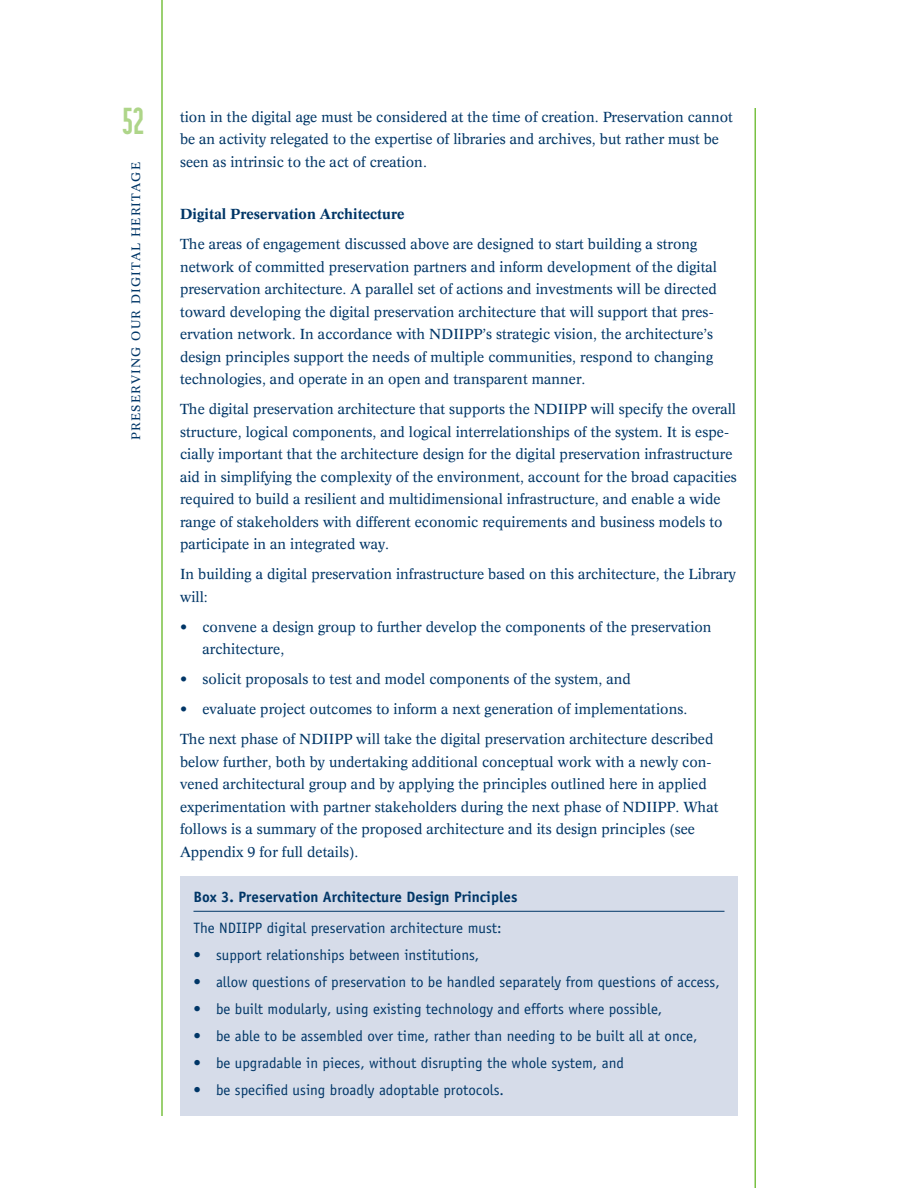
<style>
.page{position:relative;width:918px;height:1188px;background:#fff}
.page>*{position:absolute;margin:0;border:0;box-sizing:border-box;transform-origin:0 0}
.t1{font:900 45px "Modula";color:#aed589}
.t2{font:15px "Officina Sans";color:#003667}
.t3{font:700 15px "Officina Sans";color:#003667}
.t4{font:14.25px/22.5px "Concorde";color:#003667}
.t5{font:700 14.25px "Concorde";color:#003667}
.t6{font:12px "Concorde";letter-spacing:.1em;color:#003667}
</style>
<div class="page">
<hr style="left:161px;top:0;width:2px;height:1116px;background:#79c142">
<hr style="left:755px;top:108px;width:1px;height:1080px;background:#79c142">
<div style="left:180px;top:877px;width:558px;height:239px;background:#d6dce9"></div>
<hr style="left:194px;top:911px;width:530px;height:1px;background:#003667">
<h1 class="t1" style="left:123px;top:100px;width:23px">52</h1>
<p class="t6" style="left:128px;top:440px;width:279px;rotate:-90deg">PRESERVING OUR DIGITAL HERITAGE</p>
<p class="t4" style="left:180px;top:105px;width:555px">tion in the digital age must be considered at the time of creation. Preservation cannot be an activity relegated to the expertise of libraries and archives, but rather must be seen as intrinsic to the act of creation.</p>
<p class="t5" style="left:180px;top:205px;width:226px">Digital Preservation Architecture</p>
<p class="t4" style="left:180px;top:232px;width:539px">The areas of engagement discussed above are designed to start building a strong network of committed preservation partners and inform development of the digital preservation architecture. A parallel set of actions and investments will be directed toward developing the digital preservation architecture that will support that pres&shy;ervation network. In accordance with NDIIPP’s strategic vision, the architecture’s design principles support the needs of multiple communities, respond to changing technologies, and operate in an open and transparent manner.</p>
<p class="t4" style="left:180px;top:397px;width:558px">The digital preservation architecture that supports the NDIIPP will specify the overall structure, logical components, and logical interrelationships of the system. It is espe&shy;cially important that the architecture design for the digital preservation infrastructure aid in simplifying the complexity of the environment, account for the broad capacities required to build a resilient and multidimensional infrastructure, and enable a wide range of stakeholders with different economic requirements and business models to participate in an integrated way.</p>
<p class="t4" style="left:180px;top:562px;width:557px">In building a digital preservation infrastructure based on this architecture, the Library will:</p>
<p class="t4" style="left:202px;top:615px;width:511px;text-indent:-22px">• convene a design group to further develop the components of the preservation architecture,</p>
<p class="t4" style="left:180px;top:667px;width:452px">• solicit proposals to test and model components of the system, and</p>
<p class="t4" style="left:180px;top:694px;width:535px;line-height:30px">• evaluate project outcomes to inform a next generation of implementations.<br>The next phase of NDIIPP will take the digital preservation architecture described</p>
<p class="t4" style="left:180px;top:750px;width:540px">below further, both by undertaking additional conceptual work with a newly con&shy;vened architectural group and by applying the principles outlined here in applied experimentation with partner stakeholders during the next phase of NDIIPP. What follows is a summary of the proposed architecture and its design principles (see Appendix 9 for full details).</p>
<p class="t3" style="left:194px;top:887px;width:325px">Box 3. Preservation Architecture Design Principles</p>
<p class="t2" style="left:194px;top:920px;width:310px">The NDIIPP digital preservation architecture must:</p>
<p class="t2" style="left:194px;top:947px;width:287px">• support relationships between institutions,</p>
<p class="t2" style="left:194px;top:974px;width:528px">• allow questions of preservation to be handled separately from questions of access,</p>
<p class="t2" style="left:194px;top:1001px;width:470px">• be built modularly, using existing technology and efforts where possible,</p>
<p class="t2" style="left:194px;top:1028px;width:506px">• be able to be assembled over time, rather than needing to be built all at once,</p>
<p class="t2" style="left:194px;top:1055px;width:432px">• be upgradable in pieces, without disrupting the whole system, and</p>
<p class="t2" style="left:194px;top:1082px;width:312px">• be specified using broadly adoptable protocols.</p>
</div>
